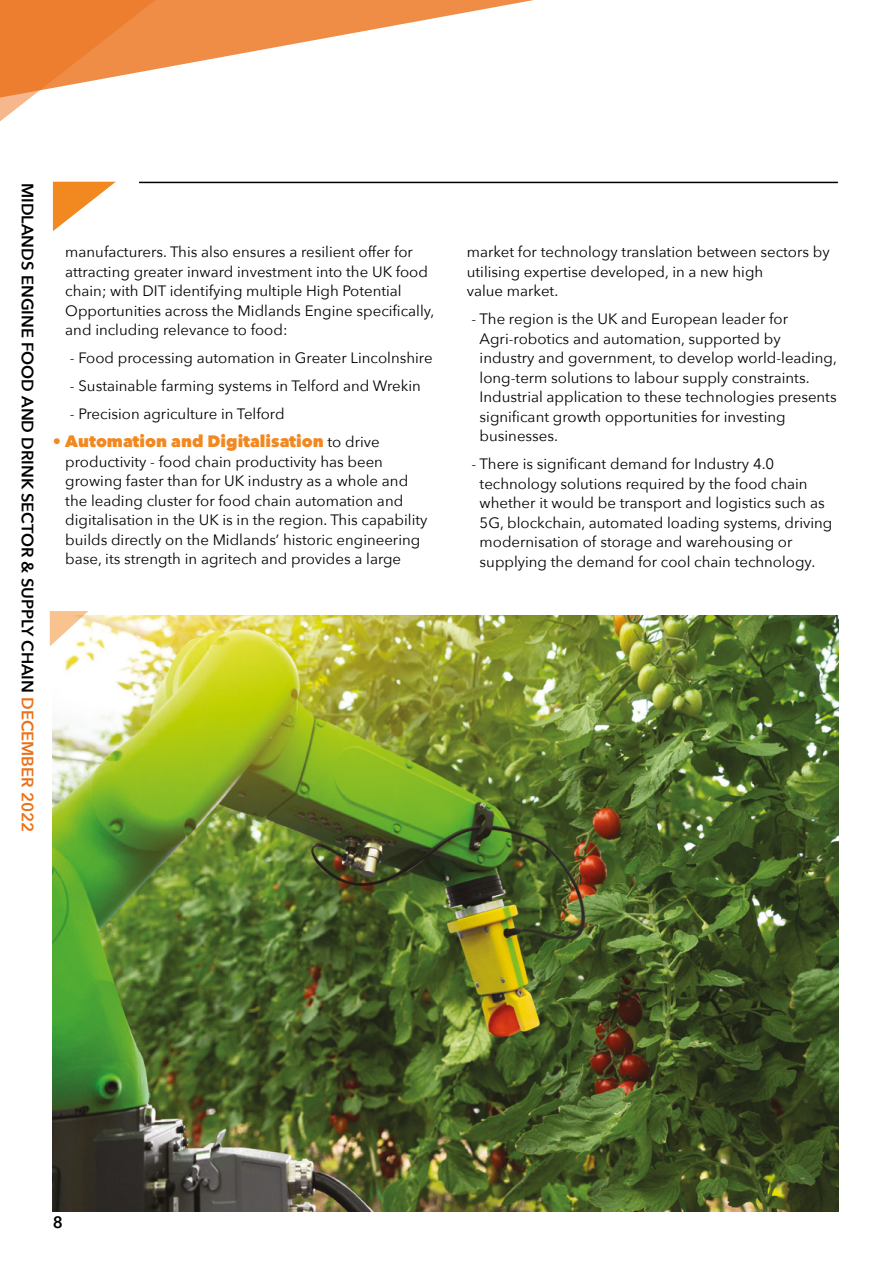
<style>
.page{position:relative;width:893px;height:1263px;background:#fff}
.page>*{position:absolute;margin:0;border:0;box-sizing:border-box;transform-origin:0 0}
.t1{font:600 16.5px "Avenir Next";color:#000}
.t2{font:800 16.5px "Avenir Next";color:#f18820}
.t3{font:15px/19.5px "Avenir Next";color:#000}
.s1{color:#ec7018}
.s2{font-weight:400}
.s3{font-weight:400;font-size:15px;color:#000}
</style>
<div class="page">
<svg style="left:170px;top:0;width:364px;height:67px"></svg>
<svg style="left:0;top:0;width:170px;height:122px"></svg>
<hr style="left:139px;top:182px;width:699px;height:1px;background:#000">
<svg style="left:53px;top:182px;width:63px;height:49px"></svg>
<img style="left:53px;top:615px;width:786px;height:596px">
<svg style="left:50px;top:611px;width:38px;height:35px"></svg>
<p class="t1" style="left:42px;top:183px;width:650px;rotate:90deg">MIDLANDS ENGINE FOOD AND DRINK SECTOR &amp; SUPPLY CHAIN <span class="s1">DECEMBER 2022</span></p>
<p class="t3" style="left:65px;top:242px;width:371px">manufacturers. This also ensures a resilient offer for attracting greater inward investment into the UK food chain; with DIT identifying multiple High Potential Opportunities across the Midlands Engine specifically, and including relevance to food:</p>
<p class="t3" style="left:70px;top:348px;width:364px">- Food processing automation in Greater Lincolnshire</p>
<p class="t3" style="left:70px;top:376px;width:352px">- Sustainable farming systems in Telford and Wrekin</p>
<p class="t3" style="left:70px;top:404px;width:216px">- Precision agriculture in Telford</p>
<p class="t2" style="left:53px;top:431px;width:328px"><span class="s2">•</span> Automation and Digitalisation <span class="s3">to drive</span></p>
<p class="t3" style="left:65px;top:451px;width:364px">productivity - food chain productivity has been growing faster than for UK industry as a whole and the leading cluster for food chain automation and digitalisation in the UK is in the region. This capability builds directly on the Midlands’ historic engineering base, its strength in agritech and provides a large</p>
<p class="t3" style="left:467px;top:242px;width:364px">market for technology translation between sectors by utilising expertise developed, in a new high<br>value market.</p>
<p class="t3" style="left:480px;top:309px;width:359px;text-indent:-8px">- The region is the UK and European leader for Agri-robotics and automation, supported by industry and government, to develop world-leading, long-term solutions to labour supply constraints.<br>Industrial application to these technologies presents significant growth opportunities for investing businesses.</p>
<p class="t3" style="left:480px;top:454px;width:354px;text-indent:-8px">- There is significant demand for Industry 4.0 technology solutions required by the food chain whether it would be transport and logistics such as 5G, blockchain, automated loading systems, driving modernisation of storage and warehousing or supplying the demand for cool chain technology.</p>
<p class="t1" style="left:53px;top:1207px;width:12px">8</p>
</div>
